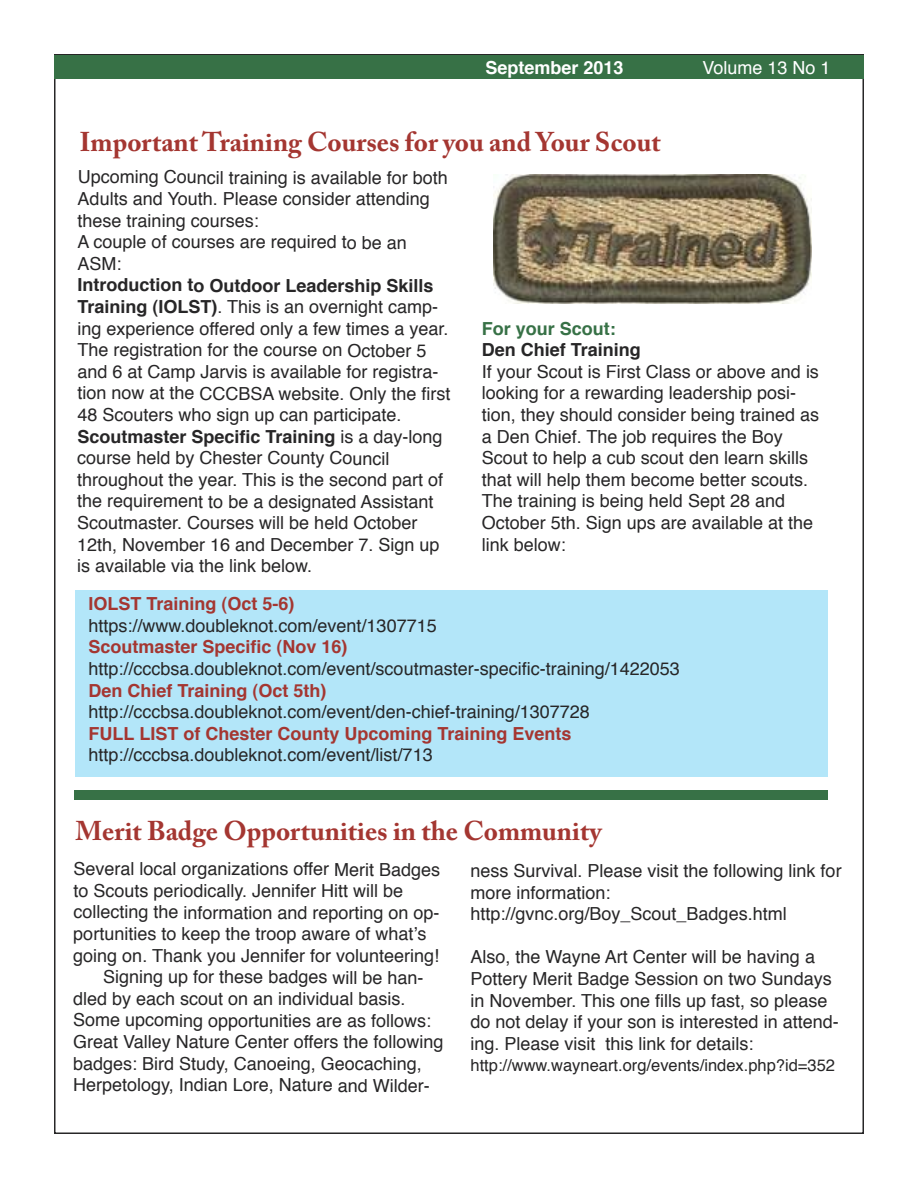
<style>
.page{position:relative;width:918px;height:1188px;background:#fff}
.page>*{position:absolute;margin:0;border:0;box-sizing:border-box;transform-origin:0 0}
.t1{font:700 27px "Adobe Caslon Pro";color:#a43631}
.t2{font:18px/21.6px "Helvetica";color:#272627}
.t3{font:700 18px "Helvetica";color:#a43631}
.t4{font:700 18px "Helvetica";color:#272627}
.t5{font:700 18px "Helvetica";color:#fff}
.t6{font:700 18px "Helvetica";color:#377146}
.t7{font:18px "Helvetica";color:#fff}
.t8{font:16.5px "Helvetica";color:#272627}
.s1{font-weight:700}
</style>
<div class="page">
<div style="left:75px;top:590px;width:753px;height:186px;background:#b3e6f9"></div>
<div style="left:74px;top:790px;width:753px;height:10px;background:#377146"></div>
<div style="left:54px;top:55px;width:810px;height:24px;background:#377146"></div>
<img style="left:494px;top:174px;width:317px;height:130px">
<p class="t5" style="left:486px;top:60px;width:140px">September 2013</p>
<p class="t7" style="left:703px;top:60px;width:130px">Volume 13 No 1</p>
<h1 class="t1" style="left:79px;top:131px;width:583px">Important Training Courses for you and Your Scout</h1>
<p class="t2" style="left:78px;top:168px;width:372px">Upcoming Council training is available for both<br>Adults and Youth. Please consider attending these training courses:<br>A couple of courses are required to be an<br>ASM:</p>
<p class="t2" style="left:77px;top:276px;width:375px"><span class="s1">Introduction to Outdoor Leadership Skills Training (IOLST)</span>. This is an overnight camp&shy;ing experience offered only a few times a year.<br>The registration for the course on October 5 and 6 at Camp Jarvis is available for registra&shy;tion now at the CCCBSA website. Only the first 48 Scouters who sign up can participate.<br><span class="s1">Scoutmaster Specific Training</span> is a day-long course held by Chester County Council throughout the year. This is the second part of the requirement to be a designated Assistant Scoutmaster. Courses will be held October 12th, November 16 and December 7. Sign up is available via the link below.</p>
<p class="t6" style="left:482px;top:321px;width:135px">For your Scout:</p>
<p class="t4" style="left:482px;top:342px;width:161px">Den Chief Training</p>
<p class="t2" style="left:482px;top:362px;width:339px">If your Scout is First Class or above and is looking for a rewarding leadership posi&shy;tion, they should consider being trained as a Den Chief. The job requires the Boy Scout to help a cub scout den learn skills that will help them become better scouts.<br>The training is being held Sept 28 and October 5th. Sign ups are available at the link below:</p>
<p class="t3" style="left:88px;top:596px;width:208px">IOLST Training (Oct 5-6)</p>
<p class="t2" style="left:88px;top:616px;width:350px">https://www.doubleknot.com/event/1307715</p>
<p class="t3" style="left:88px;top:640px;width:261px">Scoutmaster Specific (Nov 16)</p>
<p class="t2" style="left:88px;top:659px;width:593px">http://cccbsa.doubleknot.com/event/scoutmaster-specific-training/1422053</p>
<p class="t3" style="left:88px;top:683px;width:240px">Den Chief Training (Oct 5th)</p>
<p class="t2" style="left:88px;top:703px;width:503px">http://cccbsa.doubleknot.com/event/den-chief-training/1307728</p>
<p class="t3" style="left:88px;top:726px;width:485px">FULL LIST of Chester County Upcoming Training Events</p>
<p class="t2" style="left:88px;top:746px;width:346px">http://cccbsa.doubleknot.com/event/list/713</p>
<h1 class="t1" style="left:75px;top:820px;width:528px">Merit Badge Opportunities in the Community</h1>
<p class="t2" style="left:73px;top:860px;width:368px">Several local organizations offer Merit Badges</p>
<p class="t2" style="left:73px;top:881px;width:331px">to Scouts periodically. Jennifer Hitt will be</p>
<p class="t2" style="left:73px;top:903px;width:368px">collecting the information and reporting on op-</p>
<p class="t2" style="left:73px;top:925px;width:355px">portunities to keep the troop aware of what’s</p>
<p class="t2" style="left:73px;top:946px;width:367px">going on. Thank you Jennifer for volunteering!</p>
<p class="t2" style="left:103px;top:968px;width:322px">Signing up for these badges will be han-</p>
<p class="t2" style="left:73px;top:989px;width:334px">dled by each scout on an individual basis.</p>
<p class="t2" style="left:73px;top:1011px;width:360px">Some upcoming opportunities are as follows:</p>
<p class="t2" style="left:73px;top:1033px;width:372px">Great Valley Nature Center offers the following</p>
<p class="t2" style="left:73px;top:1054px;width:350px">badges: Bird Study, Canoeing, Geocaching,</p>
<p class="t2" style="left:73px;top:1076px;width:358px">Herpetology, Indian Lore, Nature and Wilder-</p>
<p class="t2" style="left:470px;top:861px;width:373px">ness Survival. Please visit the following link for more information: http://gvnc.org/Boy_Scout_Badges.html</p>
<p class="t2" style="left:471px;top:948px;width:370px">Also, the Wayne Art Center will be having a Pottery Merit Badge Session on two Sundays in November. This one fills up fast, so please do not delay if your son is interested in attend&shy;ing. Please visit this link for details:</p>
<p class="t8" style="left:470px;top:1059px;width:366px">http://www.wayneart.org/events/index.php?id=352</p>
</div>
